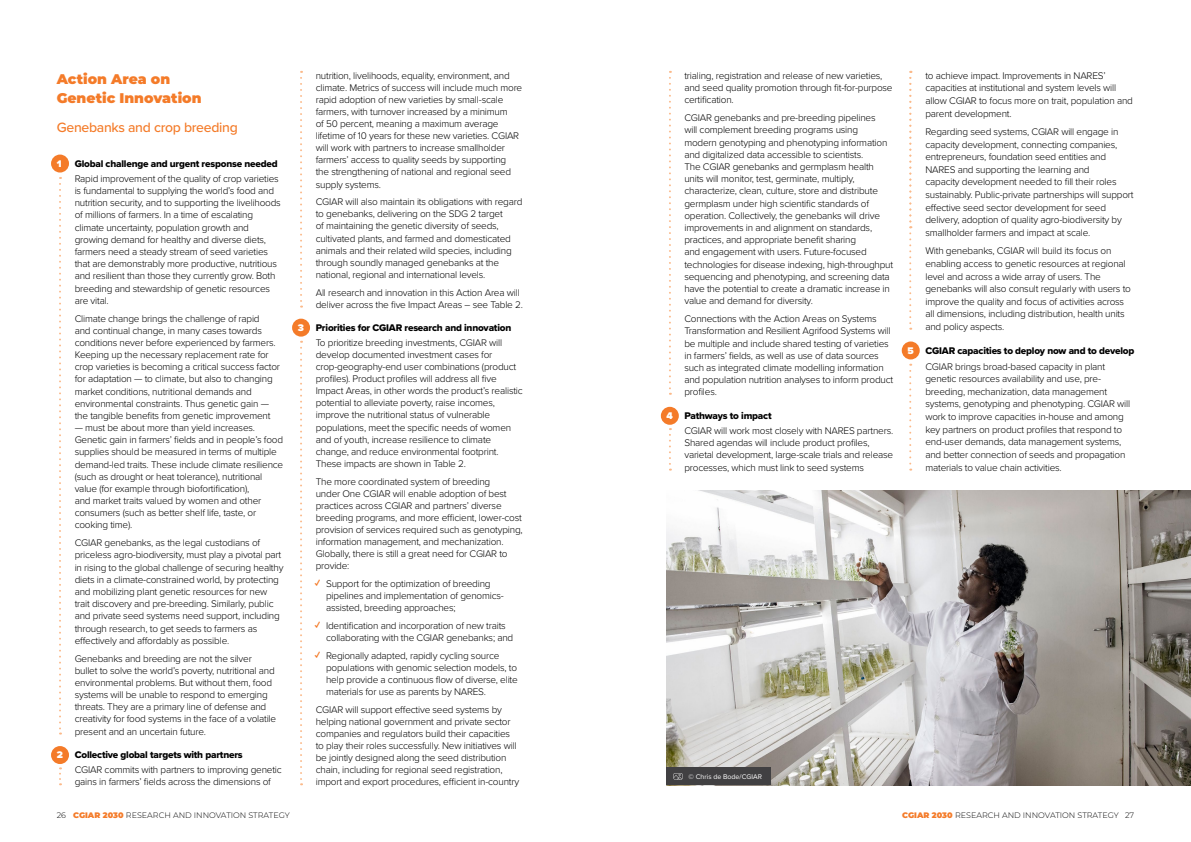
<style>
.page{position:relative;width:1191px;height:842px;background:#fff}
.page>*{position:absolute;margin:0;border:0;box-sizing:border-box;transform-origin:0 0}
.t1{font:900 14px/18.2px "Montserrat";color:#f47b29}
.t2{font:500 14px "Proxima Nova";letter-spacing:-.02em;color:#f47b29}
.t3{font:300 10px/12.2px "Proxima Nova";letter-spacing:-.02em;color:#000}
.t4{font:10px "Proxima Nova Extrabld";letter-spacing:-.02em;color:#000}
.t5{font:900 10px "Proxima Nova";color:#fff}
.t6{font:300 8px "Montserrat";color:#000}
.t7{font:7px "Proxima Nova";color:#fff}
.s1{font-family:"Proxima Nova";font-weight:900;color:#fff}
.s2{font-weight:900;color:#f47b29}
</style>
<div class="page">
<div style="left:661px;top:407px;width:18px;height:18px;background:#f47b29;border-radius:50%"></div>
<div style="left:901px;top:341px;width:18px;height:18px;background:#f47b29;border-radius:50%"></div>
<svg style="left:669px;top:428px;width:2px;height:43px"></svg>
<svg style="left:669px;top:71px;width:2px;height:324px"></svg>
<div style="left:292px;top:319px;width:18px;height:18px;background:#f47b29;border-radius:50%"></div>
<svg style="left:300px;top:71px;width:2px;height:237px"></svg>
<svg style="left:300px;top:341px;width:2px;height:444px"></svg>
<div style="left:51px;top:155px;width:18px;height:18px;background:#f47b29;border-radius:50%"></div>
<div style="left:51px;top:746px;width:18px;height:18px;background:#f47b29;border-radius:50%"></div>
<svg style="left:59px;top:177px;width:2px;height:557px"></svg>
<svg style="left:59px;top:767px;width:2px;height:18px"></svg>
<svg style="left:909px;top:364px;width:2px;height:107px"></svg>
<svg style="left:909px;top:71px;width:2px;height:259px"></svg>
<img style="left:666px;top:491px;width:525px;height:294px">
<div style="left:666px;top:767px;width:105px;height:18px;background:#414042"></div>
<svg style="left:673px;top:773px;width:9px;height:7px"></svg>
<h1 class="t1" style="left:57px;top:71px;width:146px">Action Area on<br>Genetic Innovation</h1>
<h1 class="t2" style="left:57px;top:122px;width:183px">Genebanks and crop breeding</h1>
<p class="t5" style="left:57px;top:159px;width:6px">1</p>
<p class="t4" style="left:75px;top:159px;width:204px">Global challenge and urgent response needed</p>
<p class="t3" style="left:75px;top:173px;width:208px">Rapid improvement of the quality of crop varieties is fundamental to supplying the world’s food and nutrition security, and to supporting the livelihoods of millions of farmers. In a time of escalating climate uncertainty, population growth and growing demand for healthy and diverse diets, farmers need a steady stream of seed varieties that are demonstrably more productive, nutritious and resilient than those they currently grow. Both breeding and stewardship of genetic resources are vital.</p>
<p class="t3" style="left:75px;top:313px;width:207px">Climate change brings the challenge of rapid<br>and continual change, in many cases towards conditions never before experienced by farmers.<br>Keeping up the necessary replacement rate for crop varieties is becoming a critical success factor for adaptation — to climate, but also to changing market conditions, nutritional demands and environmental constraints. Thus genetic gain — the tangible benefits from genetic improvement</p>
<p class="t3" style="left:75px;top:422px;width:210px">— must be about more than yield increases.<br>Genetic gain in farmers’ fields and in people’s food supplies should be measured in terms of multiple demand-led traits. These include climate resilience (such as drought or heat tolerance), nutritional value (for example through biofortification),<br>and market traits valued by women and other consumers (such as better shelf life, taste, or cooking time).</p>
<p class="t3" style="left:75px;top:537px;width:210px">CGIAR genebanks, as the legal custodians of priceless agro-biodiversity, must play a pivotal part in rising to the global challenge of securing healthy diets in a climate-constrained world, by protecting and mobilizing plant genetic resources for new trait discovery and pre-breeding. Similarly, public and private seed systems need support, including through research, to get seeds to farmers as effectively and affordably as possible.</p>
<p class="t3" style="left:75px;top:653px;width:203px">Genebanks and breeding are not the silver bullet to solve the world’s poverty, nutritional and environmental problems. But without them, food systems will be unable to respond to emerging threats. They are a primary line of defense and creativity for food systems in the face of a volatile present and an uncertain future.</p>
<p class="t4" style="left:57px;top:750px;width:188px"><span class="s1">2</span> Collective global targets with partners</p>
<p class="t3" style="left:75px;top:764px;width:209px">CGIAR commits with partners to improving genetic gains in farmers’ fields across the dimensions of</p>
<p class="t3" style="left:316px;top:70px;width:208px">nutrition, livelihoods, equality, environment, and climate. Metrics of success will include much more rapid adoption of new varieties by small-scale farmers, with turnover increased by a minimum<br>of 50 percent, meaning a maximum average lifetime of 10 years for these new varieties. CGIAR will work with partners to increase smallholder farmers’ access to quality seeds by supporting<br>the strengthening of national and regional seed supply systems.</p>
<p class="t3" style="left:316px;top:196px;width:208px">CGIAR will also maintain its obligations with regard to genebanks, delivering on the SDG 2 target<br>of maintaining the genetic diversity of seeds, cultivated plants, and farmed and domesticated animals and their related wild species, including through soundly managed genebanks at the national, regional and international levels.</p>
<p class="t3" style="left:316px;top:287px;width:209px">All research and innovation in this Action Area will deliver across the five Impact Areas – see Table 2.</p>
<p class="t4" style="left:298px;top:323px;width:215px"><span class="s1">3</span> Priorities for CGIAR research and innovation</p>
<p class="t3" style="left:316px;top:337px;width:208px">To prioritize breeding investments, CGIAR will develop documented investment cases for crop-geography-end user combinations (product profiles). Product profiles will address all five Impact Areas, in other words the product’s realistic potential to alleviate poverty, raise incomes, improve the nutritional status of vulnerable populations, meet the specific needs of women and of youth, increase resilience to climate change, and reduce environmental footprint.<br>These impacts are shown in Table 2.</p>
<p class="t3" style="left:316px;top:476px;width:208px">The more coordinated system of breeding<br>under One CGIAR will enable adoption of best practices across CGIAR and partners’ diverse breeding programs, and more efficient, lower-cost provision of services required such as genotyping, information management, and mechanization.<br>Globally, there is still a great need for CGIAR to provide:</p>
<p class="t3" style="left:326px;top:578px;width:179px;text-indent:-11px"><span class="s2">✓</span> Support for the optimization of breeding pipelines and implementation of genomics&shy;assisted, breeding approaches;</p>
<p class="t3" style="left:326px;top:620px;width:189px;text-indent:-11px"><span class="s2">✓</span> Identification and incorporation of new traits collaborating with the CGIAR genebanks; and</p>
<p class="t3" style="left:326px;top:650px;width:193px;text-indent:-11px"><span class="s2">✓</span> Regionally adapted, rapidly cycling source populations with genomic selection models, to help provide a continuous flow of diverse, elite materials for use as parents by NARES.</p>
<p class="t3" style="left:316px;top:704px;width:205px">CGIAR will support effective seed systems by helping national government and private sector companies and regulators build their capacities to play their roles successfully. New initiatives will be jointly designed along the seed distribution chain, including for regional seed registration, import and export procedures, efficient in-country</p>
<p class="t3" style="left:684px;top:70px;width:210px">trialing, registration and release of new varieties, and seed quality promotion through fit-for-purpose certification.</p>
<p class="t3" style="left:684px;top:112px;width:210px">CGIAR genebanks and pre-breeding pipelines<br>will complement breeding programs using<br>modern genotyping and phenotyping information and digitalized data accessible to scientists.<br>The CGIAR genebanks and germplasm health units will monitor, test, germinate, multiply, characterize, clean, culture, store and distribute germplasm under high scientific standards of operation. Collectively, the genebanks will drive improvements in and alignment on standards, practices, and appropriate benefit sharing<br>and engagement with users. Future-focused technologies for disease indexing, high-throughput sequencing and phenotyping, and screening data have the potential to create a dramatic increase in value and demand for diversity.</p>
<p class="t3" style="left:684px;top:313px;width:210px">Connections with the Action Areas on Systems Transformation and Resilient Agrifood Systems will be multiple and include shared testing of varieties in farmers’ fields, as well as use of data sources such as integrated climate modelling information and population nutrition analyses to inform product profiles.</p>
<p class="t4" style="left:666px;top:411px;width:107px"><span class="s1">4</span> Pathways to impact</p>
<p class="t3" style="left:684px;top:425px;width:210px">CGIAR will work most closely with NARES partners.<br>Shared agendas will include product profiles, varietal development, large-scale trials and release processes, which must link to seed systems</p>
<p class="t3" style="left:925px;top:70px;width:209px;line-height:12.6px">to achieve impact. Improvements in NARES’ capacities at institutional and system levels will allow CGIAR to focus more on trait, population and parent development.</p>
<p class="t3" style="left:925px;top:126px;width:210px;line-height:12.6px">Regarding seed systems, CGIAR will engage in capacity development, connecting companies, entrepreneurs, foundation seed entities and NARES and supporting the learning and<br>capacity development needed to fill their roles sustainably. Public-private partnerships will support effective seed sector development for seed delivery, adoption of quality agro-biodiversity by smallholder farmers and impact at scale.</p>
<p class="t3" style="left:925px;top:245px;width:207px;line-height:12.6px">With genebanks, CGIAR will build its focus on enabling access to genetic resources at regional level and across a wide array of users. The genebanks will also consult regularly with users to improve the quality and focus of activities across all dimensions, including distribution, health units and policy aspects.</p>
<p class="t4" style="left:907px;top:347px;width:228px"><span class="s1">5</span> CGIAR capacities to deploy now and to develop</p>
<p class="t3" style="left:925px;top:360px;width:206px;line-height:12.6px">CGIAR brings broad-based capacity in plant genetic resources availability and use, pre&shy;breeding, mechanization, data management systems, genotyping and phenotyping. CGIAR will work to improve capacities in-house and among key partners on product profiles that respond to end-user demands, data management systems, and better connection of seeds and propagation materials to value chain activities.</p>
<p class="t7" style="left:688px;top:774px;width:75px">© Chris de Bode/CGIAR</p>
<p class="t6" style="left:57px;top:810px;width:235px">26 <span class="s2">CGIAR 2030</span> RESEARCH AND INNOVATION STRATEGY</p>
<p class="t6" style="left:902px;top:810px;width:233px"><span class="s2">CGIAR 2030</span> RESEARCH AND INNOVATION STRATEGY 27</p>
</div>
